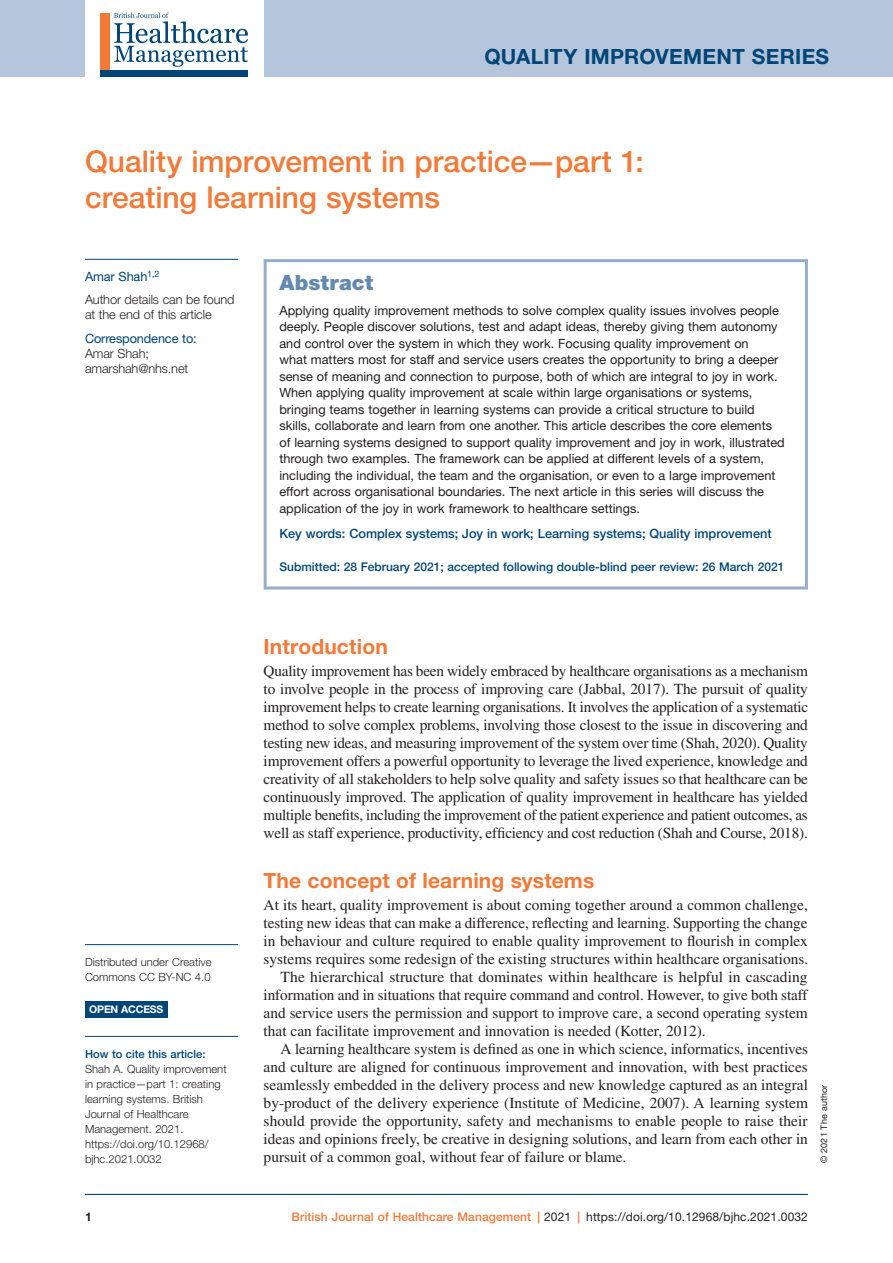
<style>
.page{position:relative;width:893px;height:1263px;background:#fff}
.page>*{position:absolute;margin:0;border:0;box-sizing:border-box;transform-origin:0 0}
.t1{font:500 30px/36px "Helvetica Neue LT Std";letter-spacing:-.005em;color:#f37937}
.head_A{font:700 21px "Helvetica Neue LT Std";letter-spacing:.005em;color:#f37937}
.t2{font:700 21px "Helvetica Neue LT Std";letter-spacing:.015em;color:#004577}
.abstract_head{font:900 21px "Helvetica Neue LT Std";letter-spacing:.01em;color:#6389b1}
.body_no_indent{font:15.3px/18px "Times LT Std";letter-spacing:-.01em;color:#231f20;text-align:justify}
.body_text{font:15.3px/18px "Times LT Std";color:#231f20;text-align:justify}
.abstract_text{font:12.75px/16.5px "Helvetica Neue LT Std";color:#231f20}
.t3{font:500 12.75px "Helvetica Neue LT Std";color:#004577}
.author_details{font:300 12.75px/15px "Helvetica Neue LT Std";letter-spacing:-.01em;color:#231f20}
.author_contact{font:300 12.75px/15px "Helvetica Neue LT Std";letter-spacing:-.01em;color:#231f20}
.author_name_rule_abo{font:12.75px "Helvetica Neue LT Std";letter-spacing:-.01em;color:#004577}
.t4{font:12px "Helvetica Neue LT Std";letter-spacing:.01em;color:#231f20}
.submitted{font:500 12px "Helvetica Neue LT Std";color:#004577}
.t5{font:700 12px "Helvetica Neue LT Std";color:#231f20}
.MAH_citation{font:300 11.25px/15px "Helvetica Neue LT Std";color:#231f20}
.MAH_citation_distrib{font:300 11.25px/15px "Helvetica Neue LT Std";color:#231f20}
.MAH_citation_open_ac{font:700 10.5px "Helvetica Neue LT Std";letter-spacing:-.02em;color:#fff}
.t6{font:9px "Helvetica Neue LT Std";letter-spacing:.02em;color:#231f20}
.s1{font-weight:400;color:#004577}
.s2{font-weight:500;color:#004577}
.s3{font-weight:500;color:#f37937}
</style>
<div class="page">
<hr style="left:85px;top:1194px;width:723px;height:1px;background:#004577">
<div style="left:0;top:0;width:893px;height:77px;background:#b5c5db"></div>
<div style="left:85px;top:0;width:179px;height:77px;background:#fff"></div>
<hr style="left:85px;top:259px;width:153px;height:1px;background:#004577">
<div style="left:264px;top:259px;width:544px;height:330px;border:3px solid #97aecb"></div>
<div style="left:100px;top:13px;width:9px;height:60px;background:#f37937"></div>
<svg style="left:114px;top:13px;width:134px;height:54px"></svg>
<div style="left:100px;top:70px;width:147px;height:7px;background:#004577"></div>
<hr style="left:85px;top:944px;width:153px;height:1px;background:#004577">
<div style="left:85px;top:1001px;width:83px;height:16px;background:#004577"></div>
<hr style="left:85px;top:1036px;width:153px;height:1px;background:#004577">
<h2 class="t2" style="left:484px;top:43px;width:346px">QUALITY IMPROVEMENT SERIES</h2>
<p class="t1" style="left:85px;top:143px;width:560px">Quality improvement in practice—part 1: creating learning systems</p>
<p class="author_name_rule_abo" style="left:85px;top:269px;width:76px">Amar Shah<sup>1,2</sup></p>
<p class="author_details" style="left:85px;top:292px;width:151px">Author details can be found at the end of this article</p>
<p class="author_contact" style="left:85px;top:331px;width:113px"><span class="s1">Correspondence to:<br></span>Amar Shah; amarshah@nhs.net</p>
<p class="abstract_head" style="left:279px;top:270px;width:96px">Abstract</p>
<p class="abstract_text" style="left:279px;top:302px;width:507px">Applying quality improvement methods to solve complex quality issues involves people deeply. People discover solutions, test and adapt ideas, thereby giving them autonomy and control over the system in which they work. Focusing quality improvement on<br>what matters most for staff and service users creates the opportunity to bring a deeper sense of meaning and connection to purpose, both of which are integral to joy in work.<br>When applying quality improvement at scale within large organisations or systems, bringing teams together in learning systems can provide a critical structure to build skills, collaborate and learn from one another. This article describes the core elements of learning systems designed to support quality improvement and joy in work, illustrated through two examples. The framework can be applied at different levels of a system, including the individual, the team and the organisation, or even to a large improvement effort across organisational boundaries. The next article in this series will discuss the application of the joy in work framework to healthcare settings.</p>
<p class="t3" style="left:279px;top:526px;width:494px">Key words: Complex systems; Joy in work; Learning systems; Quality improvement</p>
<p class="submitted" style="left:279px;top:560px;width:507px">Submitted: 28 February 2021; accepted following double-blind peer review: 26 March 2021</p>
<p class="MAH_citation_distrib" style="left:85px;top:954px;width:128px">Distributed under Creative<br>Commons CC BY-NC 4.0</p>
<p class="MAH_citation_open_ac" style="left:89px;top:1003px;width:76px">OPEN ACCESS</p>
<p class="MAH_citation" style="left:85px;top:1046px;width:143px"><span class="s2">How to cite this article:<br></span>Shah A. Quality improvement in practice—part 1: creating learning systems. British<br>Journal of Healthcare<br>Management. 2021. https://doi.org/10.12968/ bjhc.2021.0032</p>
<p class="head_A" style="left:264px;top:633px;width:126px">Introduction</p>
<p class="body_no_indent" style="left:264px;top:662px;width:546px">Quality improvement has been widely embraced by healthcare organisations as a mechanism to involve people in the process of improving care (Jabbal, 2017). The pursuit of quality improvement helps to create learning organisations. It involves the application of a systematic method to solve complex problems, involving those closest to the issue in discovering and testing new ideas, and measuring improvement of the system over time (Shah, 2020). Quality improvement offers a powerful opportunity to leverage the lived experience, knowledge and creativity of all stakeholders to help solve quality and safety issues so that healthcare can be continuously improved. The application of quality improvement in healthcare has yielded multiple benefits, including the improvement of the patient experience and patient outcomes, as well as staff experience, productivity, efficiency and cost reduction (Shah and Course, 2018).</p>
<p class="head_A" style="left:264px;top:867px;width:332px">The concept of learning systems</p>
<p class="body_no_indent" style="left:264px;top:896px;width:546px">At its heart, quality improvement is about coming together around a common challenge, testing new ideas that can make a difference, reflecting and learning. Supporting the change in behaviour and culture required to enable quality improvement to flourish in complex systems requires some redesign of the existing structures within healthcare organisations.</p>
<p class="body_text" style="left:264px;top:968px;width:546px;text-indent:17px">The hierarchical structure that dominates within healthcare is helpful in cascading information and in situations that require command and control. However, to give both staff and service users the permission and support to improve care, a second operating system that can facilitate improvement and innovation is needed (Kotter, 2012).</p>
<p class="body_text" style="left:264px;top:1040px;width:546px;text-indent:17px">A learning healthcare system is defined as one in which science, informatics, incentives and culture are aligned for continuous improvement and innovation, with best practices seamlessly embedded in the delivery process and new knowledge captured as an integral by-product of the delivery experience (Institute of Medicine, 2007). A learning system should provide the opportunity, safety and mechanisms to enable people to raise their ideas and opinions freely, be creative in designing solutions, and learn from each other in pursuit of a common goal, without fear of failure or blame.</p>
<p class="t6" style="left:818px;top:1163px;width:80px;rotate:-90deg">© 2021 The author</p>
<p class="t5" style="left:85px;top:1209px;width:8px">1</p>
<p class="t4" style="left:292px;top:1209px;width:518px"><span class="s3">British Journal of Healthcare Management |</span> 2021 <span class="s3">|</span> https://doi.org/10.12968/bjhc.2021.0032</p>
</div>
